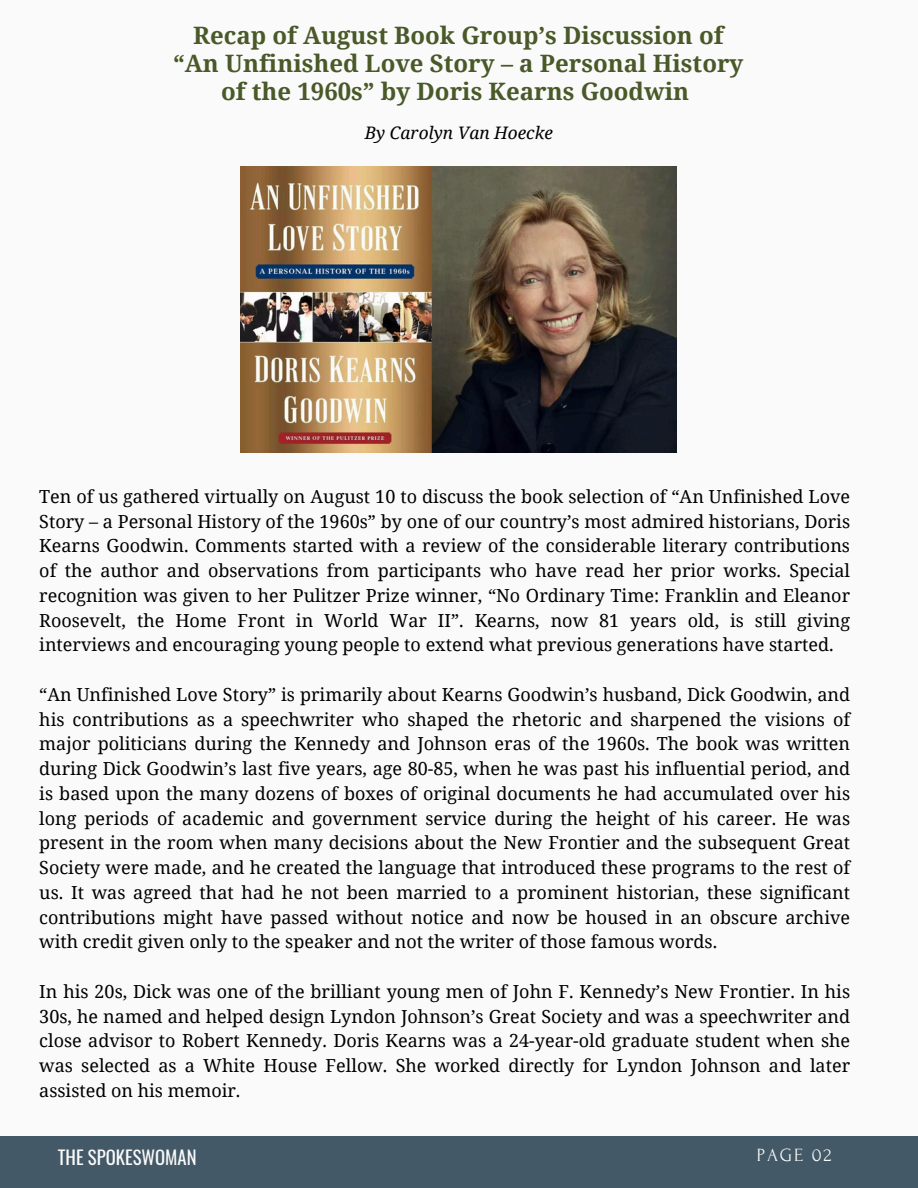
<style>
.page{position:relative;width:918px;height:1188px;background:#fafafa}
.page>*{position:absolute;margin:0;border:0;box-sizing:border-box;transform-origin:0 0}
.t1{font:700 24px/28.2px "Noto Serif";color:#495928;text-align:center}
.t2{font:18.75px "Oswald";color:#fafafa}
.t3{font:18.6px "Forum";letter-spacing:.1em;color:#fafafa}
.t4{font:18px/24.8px "Noto Serif";color:#000;text-align:justify}
.t5{font:italic 17.25px "Noto Serif";color:#000}
</style>
<div class="page">
<div style="left:0;top:1137px;width:918px;height:51px;background:#435967"></div>
<img style="left:241px;top:166px;width:435px;height:287px">
<h2 class="t1" style="left:173px;top:20px;width:572px">Recap of August Book Group’s Discussion of “An Unfinished Love Story – a Personal History of the 1960s” by Doris Kearns Goodwin</h2>
<h2 class="t5" style="left:365px;top:120px;width:189px">By Carolyn Van Hoecke</h2>
<h1 class="t4" style="left:39px;top:484px;width:812px">Ten of us gathered virtually on August 10 to discuss the book selection of “An Unfinished Love Story – a Personal History of the 1960s” by one of our country’s most admired historians, Doris Kearns Goodwin. Comments started with a review of the considerable literary contributions of the author and observations from participants who have read her prior works. Special recognition was given to her Pulitzer Prize winner, “No Ordinary Time: Franklin and Eleanor Roosevelt, the Home Front in World War II”. Kearns, now 81 years old, is still giving interviews and encouraging young people to extend what previous generations have started.</h1>
<p class="t4" style="left:39px;top:682px;width:812px">“An Unfinished Love Story” is primarily about Kearns Goodwin’s husband, Dick Goodwin, and his contributions as a speechwriter who shaped the rhetoric and sharpened the visions of major politicians during the Kennedy and Johnson eras of the 1960s. The book was written during Dick Goodwin’s last five years, age 80-85, when he was past his influential period, and is based upon the many dozens of boxes of original documents he had accumulated over his long periods of academic and government service during the height of his career. He was present in the room when many decisions about the New Frontier and the subsequent Great Society were made, and he created the language that introduced these programs to the rest of us. It was agreed that had he not been married to a prominent historian, these significant contributions might have passed without notice and now be housed in an obscure archive with credit given only to the speaker and not the writer of those famous words.</p>
<p class="t4" style="left:39px;top:979px;width:812px">In his 20s, Dick was one of the brilliant young men of John F. Kennedy’s New Frontier. In his 30s, he named and helped design Lyndon Johnson’s Great Society and was a speechwriter and close advisor to Robert Kennedy. Doris Kearns was a 24-year-old graduate student when she was selected as a White House Fellow. She worked directly for Lyndon Johnson and later assisted on his memoir.</p>
<h3 class="t2" style="left:58px;top:1143px;width:140px">THE SPOKESWOMAN</h3>
<h3 class="t3" style="left:757px;top:1145px;width:76px">PAGE 02</h3>
</div>
